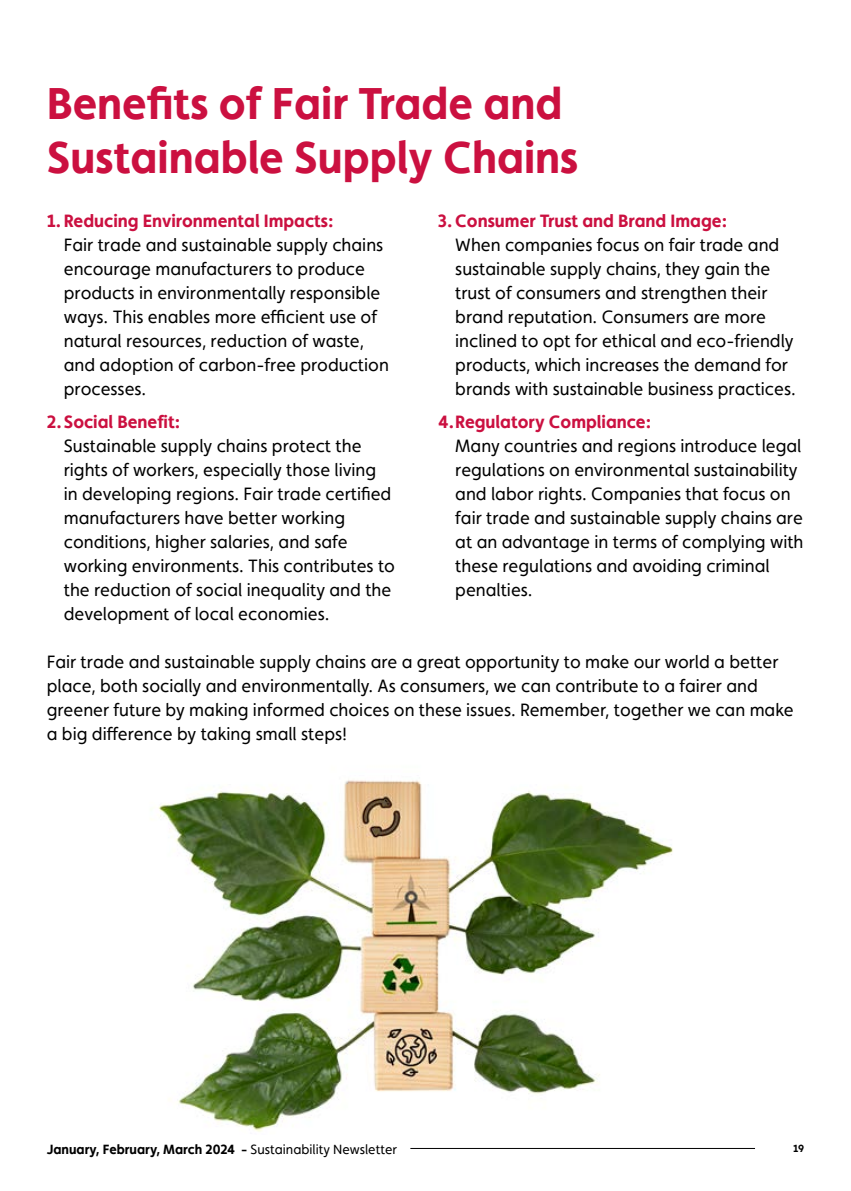
<style>
.page{position:relative;width:851px;height:1191px;background:#fff}
.page>*{position:absolute;margin:0;border:0;box-sizing:border-box;transform-origin:0 0}
.t1{font:700 45px/54px "Faricy New";color:#cb1040}
.t2{font:18px/24px "Faricy New";color:#000}
.t3{font:700 18px "Faricy New";color:#cb1040}
.t4{font:700 13.5px "Faricy New";color:#000}
.t5{font:700 10.5px "Faricy New";color:#000}
.s1{font-weight:400}
</style>
<div class="page">
<hr style="left:410px;top:1148px;width:344px;height:1px;background:#000">
<img style="left:151px;top:780px;width:522px;height:352px">
<h1 class="t1" style="left:47px;top:76px;width:533px">Benefits of Fair Trade and<br>Sustainable Supply Chains</h1>
<p class="t3" style="left:47px;top:210px;width:288px">1. Reducing Environmental Impacts:</p>
<p class="t2" style="left:64px;top:233px;width:326px">Fair trade and sustainable supply chains encourage manufacturers to produce products in environmentally responsible ways. This enables more efficient use of natural resources, reduction of waste, and adoption of carbon-free production processes.</p>
<p class="t3" style="left:47px;top:410px;width:135px">2.Social Benefit:</p>
<p class="t2" style="left:64px;top:433px;width:333px">Sustainable supply chains protect the rights of workers, especially those living<br>in developing regions. Fair trade certified manufacturers have better working conditions, higher salaries, and safe working environments. This contributes to the reduction of social inequality and the development of local economies.</p>
<p class="t3" style="left:438px;top:210px;width:290px">3.Consumer Trust and Brand Image:</p>
<p class="t2" style="left:455px;top:233px;width:342px">When companies focus on fair trade and sustainable supply chains, they gain the trust of consumers and strengthen their brand reputation. Consumers are more inclined to opt for ethical and eco-friendly products, which increases the demand for brands with sustainable business practices.</p>
<p class="t3" style="left:438px;top:410px;width:214px">4.Regulatory Compliance:</p>
<p class="t2" style="left:455px;top:433px;width:350px">Many countries and regions introduce legal regulations on environmental sustainability and labor rights. Companies that focus on fair trade and sustainable supply chains are at an advantage in terms of complying with these regulations and avoiding criminal penalties.</p>
<p class="t2" style="left:47px;top:649px;width:748px">Fair trade and sustainable supply chains are a great opportunity to make our world a better place, both socially and environmentally. As consumers, we can contribute to a fairer and greener future by making informed choices on these issues. Remember, together we can make a big difference by taking small steps!</p>
<p class="t4" style="left:47px;top:1140px;width:351px">January, February, March 2024 - <span class="s1">Sustainability Newsletter</span></p>
<p class="t5" style="left:792px;top:1142px;width:13px">19</p>
</div>
